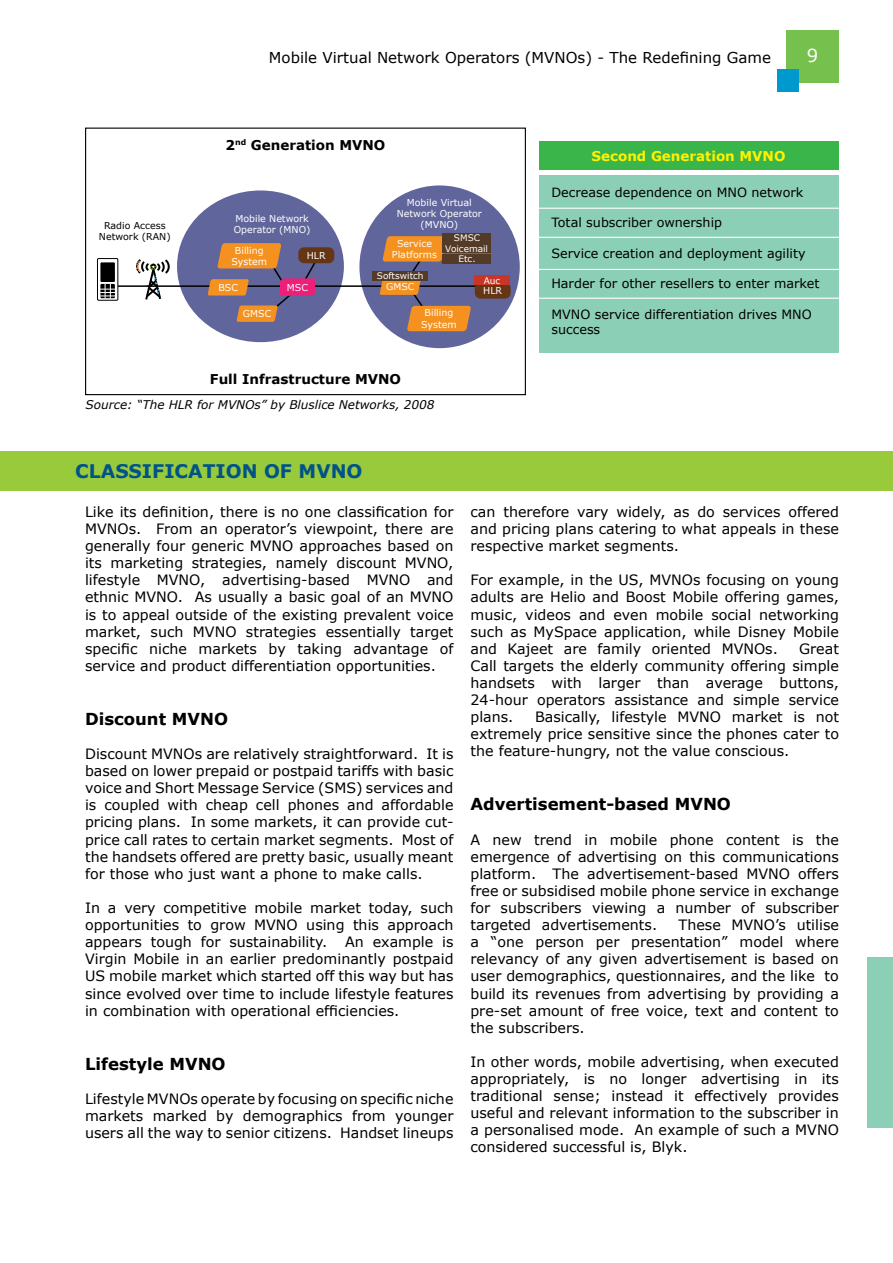
<style>
.page{position:relative;width:893px;height:1263px;background:#fff}
.page>*{position:absolute;margin:0;border:0;box-sizing:border-box;transform-origin:0 0}
.t1{font:700 18.75px "Verdana";color:#005387}
.t2{font:18px "Verdana";color:#fff}
.t3{font:700 16.5px "Verdana";color:#000}
.t4{font:15px "Verdana";color:#000}
.t5{font:14.25px/17.1px "Verdana";color:#000;text-align:justify}
.t6{font:700 13.5px "Verdana";color:#000}
.t7{font:700 13.5px "Verdana";color:#fff200}
.t8{font:12.75px/15.3px "Verdana";color:#000}
.t9{font:italic 12px "Verdana";color:#000}
.t10{font:9.45px/11.4px "Verdana";color:#fff;text-align:center}
.t11{font:9.45px/11.4px "Verdana";color:#000;text-align:center}
.t12{font:9px/10.5px "Verdana";color:#fff;text-align:center}
</style>
<div class="page">
<div style="left:786px;top:30px;width:53px;height:53px;background:#76c14e"></div>
<div style="left:867px;top:957px;width:26px;height:171px;background:#8ccfb7"></div>
<div style="left:777px;top:69px;width:21px;height:23px;background:#0099ce"></div>
<div style="left:0;top:451px;width:893px;height:40px;background:#99ca3c"></div>
<div style="left:539px;top:176px;width:299px;height:177px;background:#8ccfb7"></div>
<div style="left:539px;top:141px;width:299px;height:28px;background:#39b54a"></div>
<hr style="left:536px;top:208px;width:312px;height:1px;background:#fff">
<hr style="left:536px;top:237px;width:312px;height:1px;background:#fff">
<hr style="left:536px;top:269px;width:312px;height:1px;background:#fff">
<hr style="left:536px;top:298px;width:312px;height:1px;background:#fff">
<div style="left:85px;top:128px;width:441px;height:267px;border:1px solid #000"></div>
<div style="left:359px;top:185px;width:161px;height:163px;background:#60659c;border-radius:50%"></div>
<hr style="left:116px;top:285px;width:32px;height:2px;background:#000">
<div style="left:177px;top:190px;width:167px;height:152px;background:#60659c;border-radius:50%"></div>
<svg style="left:136px;top:259px;width:34px;height:41px"></svg>
<div style="left:97px;top:258px;width:21px;height:43px;border:1px solid #000"></div>
<div style="left:100px;top:262px;width:15px;height:20px;background:#000"></div>
<svg style="left:100px;top:284px;width:15px;height:15px"></svg>
<hr style="left:147px;top:285px;width:331px;height:2px;background:#000">
<div style="left:298px;top:247px;width:36px;height:16px;background:#653514;border-radius:6px"></div>
<div style="left:475px;top:283px;width:36px;height:16px;background:#653514;border-radius:6px"></div>
<svg style="left:380px;top:236px;width:91px;height:95px"></svg>
<div style="left:373px;top:271px;width:55px;height:10px;background:#533b27"></div>
<div style="left:474px;top:276px;width:36px;height:9px;background:#c93627"></div>
<div style="left:442px;top:233px;width:49px;height:10px;background:#533b27"></div>
<div style="left:442px;top:244px;width:49px;height:9px;background:#533b27"></div>
<div style="left:442px;top:254px;width:49px;height:10px;background:#533b27"></div>
<svg style="left:208px;top:243px;width:110px;height:79px"></svg>
<p class="t4" style="left:269px;top:47px;width:504px">Mobile Virtual Network Operators (MVNOs) - The Redefining Game</p>
<p class="t2" style="left:807px;top:44px;width:13px">9</p>
<p class="t11" style="left:99px;top:220px;width:73px">Radio Access<br>Network (RAN)</p>
<p class="t6" style="left:226px;top:136px;width:161px">2<sup>nd</sup> Generation MVNO</p>
<p class="t10" style="left:397px;top:196px;width:87px">Mobile Virtual<br>Network Operator (MVNO)</p>
<p class="t10" style="left:234px;top:213px;width:78px;text-align:left">Mobile Network<br>Operator (MNO)</p>
<p class="t12" style="left:445px;top:232px;width:44px">SMSC<br>Voicemail<br>Etc.</p>
<p class="t10" style="left:397px;top:237px;width:36px">Service</p>
<p class="t10" style="left:232px;top:244px;width:37px">Billing<br>System</p>
<p class="t10" style="left:307px;top:249px;width:20px">HLR</p>
<p class="t10" style="left:392px;top:249px;width:47px">Platforms</p>
<p class="t12" style="left:377px;top:271px;width:48px">Softswitch</p>
<p class="t10" style="left:218px;top:282px;width:21px">BSC</p>
<p class="t10" style="left:386px;top:281px;width:30px">GMSC</p>
<p class="t10" style="left:287px;top:281px;width:23px">MSC</p>
<p class="t10" style="left:243px;top:308px;width:30px">GMSC</p>
<p class="t6" style="left:210px;top:371px;width:193px">Full Infrastructure MVNO</p>
<p class="t10" style="left:421px;top:307px;width:37px">Billing<br>System</p>
<p class="t12" style="left:484px;top:275px;width:18px">Auc</p>
<p class="t10" style="left:483px;top:285px;width:20px">HLR</p>
<p class="t9" style="left:86px;top:397px;width:350px">Source: “The HLR for MVNOs” by Bluslice Networks, 2008</p>
<h1 class="t1" style="left:75px;top:459px;width:289px">CLASSIFICATION OF MVNO</h1>
<p class="t7" style="left:592px;top:147px;width:195px">Second Generation MVNO</p>
<p class="t8" style="left:551px;top:184px;width:253px">Decrease dependence on MNO network</p>
<p class="t8" style="left:551px;top:214px;width:172px">Total subscriber ownership</p>
<p class="t8" style="left:551px;top:245px;width:256px">Service creation and deployment agility</p>
<p class="t8" style="left:551px;top:276px;width:270px">Harder for other resellers to enter market</p>
<p class="t8" style="left:551px;top:306px;width:262px">MVNO service differentiation drives MNO success</p>
<p class="t5" style="left:85px;top:503px;width:370px">Like its definition, there is no one classification for MVNOs. From an operator’s viewpoint, there are generally four generic MVNO approaches based on its marketing strategies, namely discount MVNO, lifestyle MVNO, advertising-based MVNO and ethnic MVNO. As usually a basic goal of an MVNO is to appeal outside of the existing prevalent voice market, such MVNO strategies essentially target specific niche markets by taking advantage of service and product differentiation opportunities.</p>
<p class="t3" style="left:85px;top:708px;width:145px">Discount MVNO</p>
<p class="t5" style="left:85px;top:745px;width:370px">Discount MVNOs are relatively straightforward. It is based on lower prepaid or postpaid tariffs with basic voice and Short Message Service (SMS) services and is coupled with cheap cell phones and affordable pricing plans. In some markets, it can provide cut&shy;price call rates to certain market segments. Most of the handsets offered are pretty basic, usually meant for those who just want a phone to make calls.</p>
<p class="t5" style="left:85px;top:899px;width:370px">In a very competitive mobile market today, such opportunities to grow MVNO using this approach appears tough for sustainability. An example is Virgin Mobile in an earlier predominantly postpaid US mobile market which started off this way but has since evolved over time to include lifestyle features in combination with operational efficiencies.</p>
<p class="t3" style="left:85px;top:1053px;width:142px">Lifestyle MVNO</p>
<p class="t5" style="left:85px;top:1089px;width:370px">Lifestyle MVNOs operate by focusing on specific niche markets marked by demographics from younger users all the way to senior citizens. Handset lineups</p>
<p class="t5" style="left:470px;top:503px;width:370px">can therefore vary widely, as do services offered and pricing plans catering to what appeals in these respective market segments.</p>
<p class="t5" style="left:470px;top:571px;width:370px">For example, in the US, MVNOs focusing on young adults are Helio and Boost Mobile offering games, music, videos and even mobile social networking such as MySpace application, while Disney Mobile and Kajeet are family oriented MVNOs.</p>
<p class="t5" style="left:470px;top:639px;width:370px;text-indent:329px">Great Call targets the elderly community offering simple handsets with larger than average buttons, 24-hour operators assistance and simple service plans.</p>
<p class="t5" style="left:470px;top:708px;width:370px;text-indent:65px">Basically, lifestyle MVNO market is not extremely price sensitive since the phones cater to the feature-hungry, not the value conscious.</p>
<p class="t3" style="left:470px;top:794px;width:262px">Advertisement-based MVNO</p>
<p class="t5" style="left:470px;top:830px;width:370px">A new trend in mobile phone content is the emergence of advertising on this communications platform. The advertisement-based MVNO offers free or subsidised mobile phone service in exchange for subscribers viewing a number of subscriber targeted advertisements.</p>
<p class="t5" style="left:470px;top:916px;width:370px;text-indent:208px">These MVNO’s utilise a “one person per presentation” model where relevancy of any given advertisement is based on user demographics, questionnaires, and the like to build its revenues from advertising by providing a pre-set amount of free voice, text and content to the subscribers.</p>
<p class="t5" style="left:470px;top:1053px;width:370px">In other words, mobile advertising, when executed appropriately, is no longer advertising in its traditional sense; instead it effectively provides useful and relevant information to the subscriber in a personalised mode. An example of such a MVNO considered successful is, Blyk.</p>
</div>
